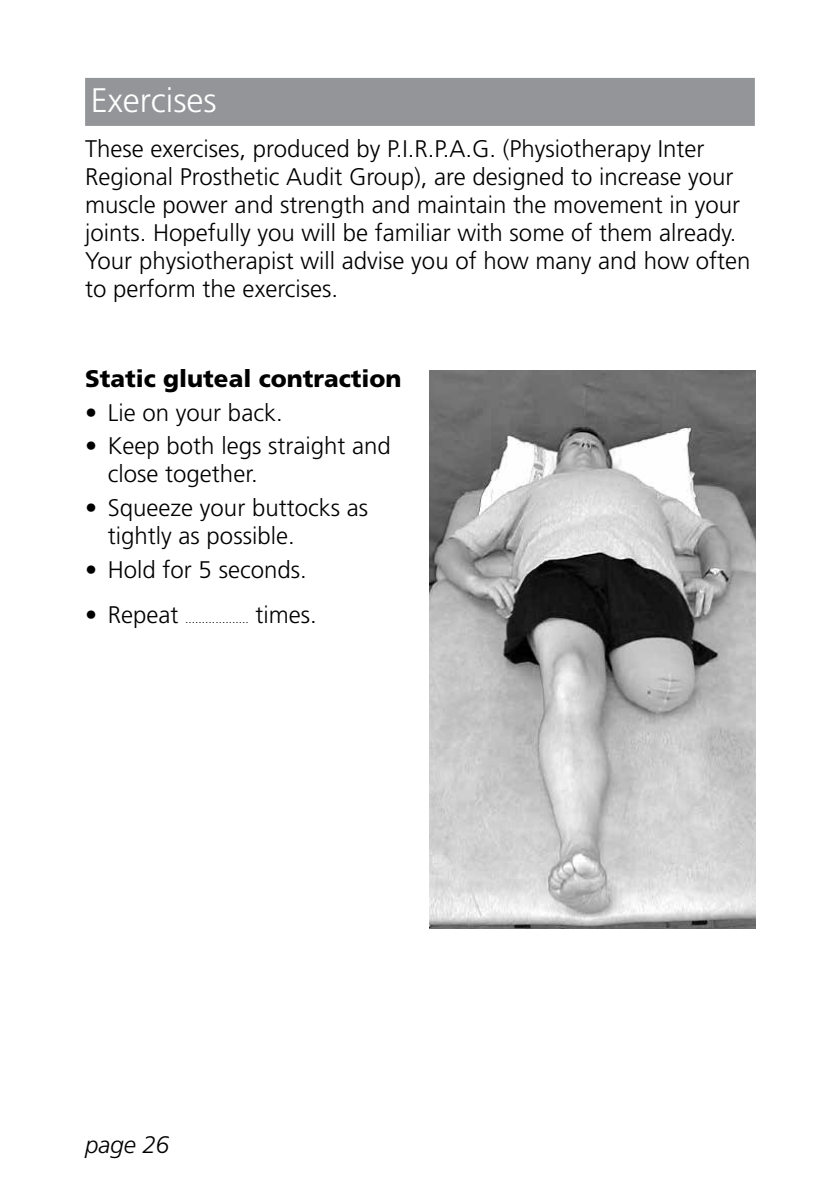
<style>
.page{position:relative;width:840px;height:1191px;background:#fff}
.page>*{position:absolute;margin:0;border:0;box-sizing:border-box;transform-origin:0 0}
.t1{font:300 34px "Frutiger";color:#fff}
.t2{font:300 24px/28px "Frutiger";color:#000}
.t3{font:900 24px "Frutiger";color:#000}
.t4{font:italic 300 24px "Frutiger";color:#000}
.t5{font:300 12px "Frutiger";color:#000}
.s1{font-size:24px}
</style>
<div class="page">
<div style="left:85px;top:78px;width:669px;height:48px;background:#939598"></div>
<img style="left:429px;top:370px;width:325px;height:558px">
<h1 class="t1" style="left:91px;top:81px;width:127px">Exercises</h1>
<p class="t2" style="left:85px;top:134px;width:666px">These exercises, produced by P.I.R.P.A.G. (Physiotherapy Inter Regional Prosthetic Audit Group), are designed to increase your muscle power and strength and maintain the movement in your joints. Hopefully you will be familiar with some of them already.<br>Your physiotherapist will advise you of how many and how often to perform the exercises.</p>
<p class="t3" style="left:85px;top:364px;width:318px">Static gluteal contraction</p>
<p class="t2" style="left:85px;top:398px;width:199px">• Lie on your back.</p>
<p class="t2" style="left:108px;top:432px;width:284px;text-indent:-23px">• Keep both legs straight and close together.</p>
<p class="t2" style="left:108px;top:493px;width:262px;text-indent:-23px">• Squeeze your buttocks as tightly as possible.</p>
<p class="t2" style="left:85px;top:555px;width:223px">• Hold for 5 seconds.</p>
<p class="t5" style="left:85px;top:611px;width:233px"><span class="s1">• Repeat</span> ................... <span class="s1">times.</span></p>
<p class="t4" style="left:85px;top:1131px;width:86px">page 26</p>
</div>
